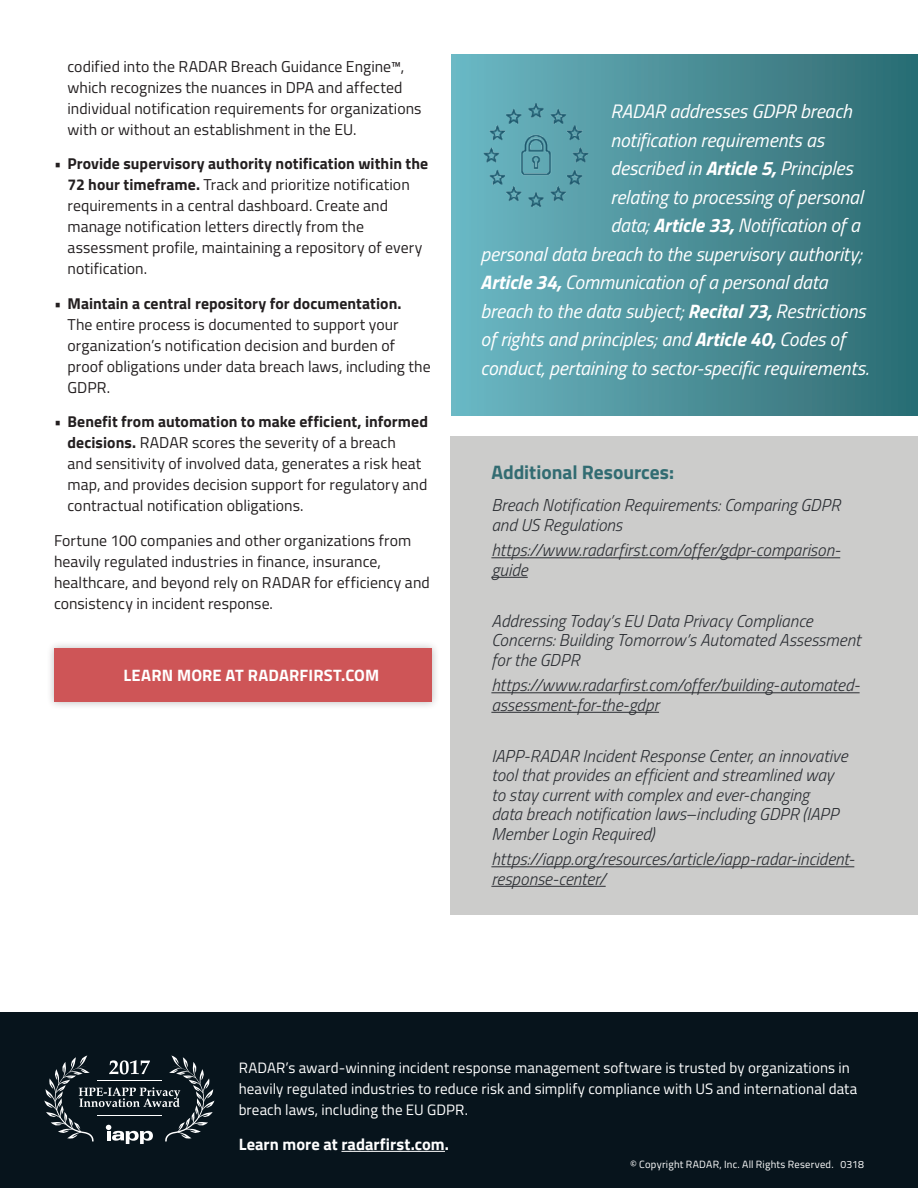
<style>
.page{position:relative;width:918px;height:1188px;background:#fff}
.page>*{position:absolute;margin:0;border:0;box-sizing:border-box;transform-origin:0 0}
.t1{font:italic 19.5px "Titillium Web";letter-spacing:-.005em;color:#fff}
.Section_Header{font:700 19.5px "Titillium Web";color:#326c72}
.t2{font:italic 300 17.25px/19.5px "Titillium Web";color:#2b2e33}
.Footer_Body_Copy{font:700 16.5px "Titillium Web";color:#fff}
.CTA{font:700 16.5px "Titillium Web";letter-spacing:.01em;color:#fff}
.Body{font:15.75px/21px "Titillium Web";letter-spacing:.005em;color:#231f20}
.Footer_Body_Copy-2{font:15px/21px "Titillium Web";letter-spacing:.005em;color:#fff}
.Citation{font:10.5px "Titillium Web";letter-spacing:.02em;color:#fff}
.s1{font-weight:700}
</style>
<div class="page">
<div style="left:0;top:1012px;width:918px;height:176px;background:#07141c"></div>
<svg style="left:44px;top:1055px;width:170px;height:89px"></svg>
<hr style="left:341px;top:1151px;width:104px;height:1px;background:#fff">
<div style="left:46px;top:641px;width:394px;height:69px;background:#231f20;opacity:.3"></div>
<div style="left:54px;top:649px;width:378px;height:53px;background:#ce5557"></div>
<div style="left:452px;top:54px;width:466px;height:362px;background:linear-gradient(to right,#6db7c3,#2d6b71)"></div>
<img style="left:483px;top:102px;width:106px;height:106px">
<div style="left:450px;top:436px;width:468px;height:479px;background:#cccccb"></div>
<hr style="left:491px;top:558px;width:349px;height:1px;background:#2b2e33">
<hr style="left:491px;top:577px;width:37px;height:1px;background:#2b2e33">
<hr style="left:491px;top:693px;width:369px;height:1px;background:#2b2e33">
<hr style="left:491px;top:712px;width:168px;height:1px;background:#2b2e33">
<hr style="left:491px;top:867px;width:363px;height:1px;background:#2b2e33">
<hr style="left:491px;top:886px;width:115px;height:1px;background:#2b2e33">
<p class="Body" style="left:68px;top:55px;width:356px">codified into the RADAR Breach Guidance Engine™, which recognizes the nuances in DPA and affected individual notification requirements for organizations with or without an establishment in the EU.</p>
<p class="Body" style="left:68px;top:153px;width:362px;text-indent:-14px">• <span class="s1">Provide supervisory authority notification within the 72 hour timeframe.</span> Track and prioritize notification requirements in a central dashboard. Create and manage notification letters directly from the assessment profile, maintaining a repository of every notification.</p>
<p class="Body" style="left:68px;top:292px;width:365px;text-indent:-14px">• <span class="s1">Maintain a central repository for documentation.<br></span>The entire process is documented to support your organization’s notification decision and burden of proof obligations under data breach laws, including the GDPR.</p>
<p class="Body" style="left:68px;top:411px;width:362px;text-indent:-14px">• <span class="s1">Benefit from automation to make efficient, informed decisions.</span> RADAR scores the severity of a breach<br>and sensitivity of involved data, generates a risk heat map, and provides decision support for regulatory and contractual notification obligations.</p>
<p class="Body" style="left:54px;top:529px;width:377px">Fortune 100 companies and other organizations from heavily regulated industries in finance, insurance, healthcare, and beyond rely on RADAR for efficiency and consistency in incident response.</p>
<p class="CTA" style="left:124px;top:663px;width:257px">LEARN MORE AT RADARFIRST.COM</p>
<p class="t1" style="left:610px;top:97px;width:243px">RADAR addresses GDPR breach</p>
<p class="t1" style="left:610px;top:125px;width:215px">notification requirements as</p>
<p class="t1" style="left:610px;top:154px;width:244px">described in <span class="s1">Article 5,</span> Principles</p>
<p class="t1" style="left:610px;top:182px;width:254px">relating to processing of personal</p>
<p class="t1" style="left:610px;top:211px;width:251px">data; <span class="s1">Article 33,</span> Notification of a</p>
<p class="t1" style="left:481px;top:239px;width:383px">personal data breach to the supervisory authority;</p>
<p class="t1" style="left:481px;top:268px;width:349px"><span class="s1">Article 34,</span> Communication of a personal data</p>
<p class="t1" style="left:481px;top:296px;width:387px">breach to the data subject; <span class="s1">Recital 73,</span> Restrictions</p>
<p class="t1" style="left:481px;top:325px;width:366px">of rights and principles; and <span class="s1">Article 40,</span> Codes of</p>
<p class="t1" style="left:481px;top:353px;width:390px">conduct, pertaining to sector-specific requirements.</p>
<p class="Section_Header" style="left:491px;top:457px;width:184px">Additional Resources:</p>
<p class="t2" style="left:491px;top:495px;width:350px">Breach Notification Requirements: Comparing GDPR and US Regulations</p>
<p class="t2" style="left:491px;top:540px;width:351px">https://www.radarfirst.com/offer/gdpr-comparison&shy;guide</p>
<p class="t2" style="left:491px;top:610px;width:371px">Addressing Today’s EU Data Privacy Compliance<br>Concerns: Building Tomorrow’s Automated Assessment for the GDPR</p>
<p class="t2" style="left:491px;top:675px;width:370px">https://www.radarfirst.com/offer/building-automated&shy;assessment-for-the-gdpr</p>
<p class="t2" style="left:491px;top:745px;width:358px">IAPP-RADAR Incident Response Center, an innovative tool that provides an efficient and streamlined way to stay current with complex and ever-changing<br>data breach notification laws–including GDPR (IAPP Member Login Required)</p>
<p class="t2" style="left:491px;top:849px;width:365px">https://iapp.org/resources/article/iapp-radar-incident&shy;response-center/</p>
<p class="Footer_Body_Copy-2" style="left:239px;top:1057px;width:620px">RADAR’s award-winning incident response management software is trusted by organizations in heavily regulated industries to reduce risk and simplify compliance with US and international data breach laws, including the EU GDPR.</p>
<p class="Footer_Body_Copy" style="left:239px;top:1131px;width:212px">Learn more at radarfirst.com.</p>
<p class="Citation" style="left:630px;top:1156px;width:235px">© Copyright RADAR, Inc. All Rights Reserved. 0318</p>
</div>
